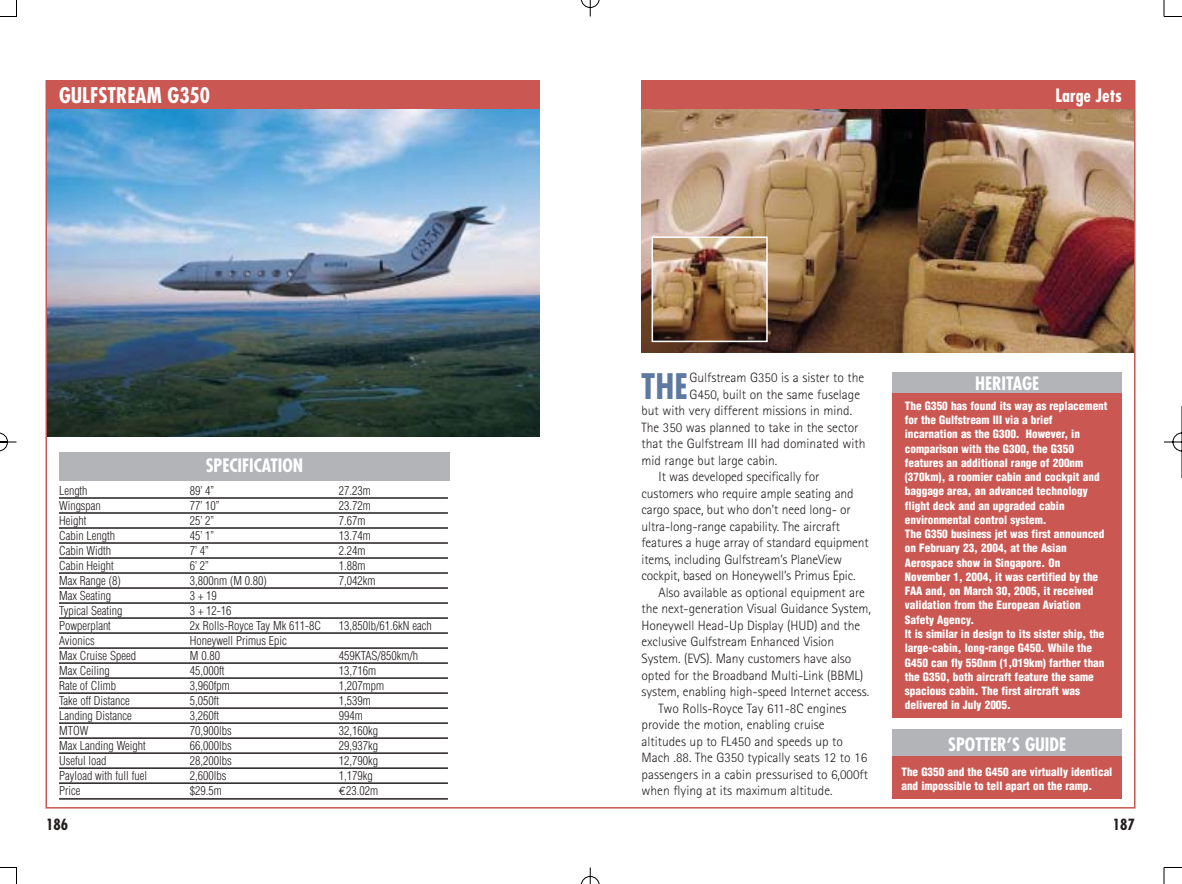
<style>
.page{position:relative;width:1182px;height:884px;background:#fff}
.page>*{position:absolute;margin:0;border:0;box-sizing:border-box;transform-origin:0 0}
.t1{font:700 condensed 34.2px "Futura";color:#5d78a1}
.t2{font:700 condensed 21px "Futura";color:#fff}
.t3{font:700 condensed 18px "Futura";color:#fff}
.t4{font:700 condensed 15px "Futura";color:#231f1f}
.t5{font:300 13.5px "Rotis Sans Serif";letter-spacing:-.005em;color:#231f1f}
.t6{font:300 condensed 12px "Helvetica";color:#231f1f}
.t7{font:900 condensed 11.25px/14.2px "Helvetica";color:#fff}
.s1{font-family:"Euro Mono";font-weight:400;font-stretch:normal}
</style>
<div class="page">
<img style="left:0;top:0;width:1182px;height:884px">
<h2 class="t2" style="left:59px;top:86px;width:153px">GULFSTREAM G350</h2>
<h3 class="t3" style="left:206px;top:457px;width:99px">SPECIFICATION</h3>
<p class="t6" style="left:59px;top:486px;width:30px">Length</p>
<p class="t6" style="left:190px;top:486px;width:26px">89’ 4”</p>
<p class="t6" style="left:339px;top:486px;width:33px">27.23m</p>
<p class="t6" style="left:59px;top:501px;width:43px">Wingspan</p>
<p class="t6" style="left:190px;top:501px;width:32px">77’ 10”</p>
<p class="t6" style="left:339px;top:501px;width:33px">23.72m</p>
<p class="t6" style="left:59px;top:516px;width:29px">Height</p>
<p class="t6" style="left:190px;top:516px;width:26px">25’ 2”</p>
<p class="t6" style="left:339px;top:516px;width:28px">7.67m</p>
<p class="t6" style="left:59px;top:531px;width:58px">Cabin Length</p>
<p class="t6" style="left:190px;top:531px;width:26px">45’ 1”</p>
<p class="t6" style="left:339px;top:531px;width:33px">13.74m</p>
<p class="t6" style="left:59px;top:546px;width:54px">Cabin Width</p>
<p class="t6" style="left:190px;top:546px;width:21px">7’ 4”</p>
<p class="t6" style="left:339px;top:546px;width:28px">2.24m</p>
<p class="t6" style="left:59px;top:561px;width:56px">Cabin Height</p>
<p class="t6" style="left:190px;top:561px;width:21px">6’ 2”</p>
<p class="t6" style="left:339px;top:561px;width:28px">1.88m</p>
<p class="t6" style="left:59px;top:576px;width:63px">Max Range (8)</p>
<p class="t6" style="left:190px;top:576px;width:79px">3,800nm (M 0.80)</p>
<p class="t6" style="left:339px;top:576px;width:38px">7,042km</p>
<p class="t6" style="left:59px;top:591px;width:54px">Max Seating</p>
<p class="t6" style="left:190px;top:591px;width:29px">3 + 19</p>
<p class="t6" style="left:59px;top:606px;width:65px">Typical Seating</p>
<p class="t6" style="left:190px;top:606px;width:43px">3 + 12-16</p>
<p class="t6" style="left:59px;top:621px;width:53px">Powperplant</p>
<p class="t6" style="left:190px;top:621px;width:133px">2x Rolls-Royce Tay Mk 611-8C</p>
<p class="t6" style="left:339px;top:621px;width:94px">13,850lb/61.6kN each</p>
<p class="t6" style="left:59px;top:636px;width:37px">Avionics</p>
<p class="t6" style="left:190px;top:636px;width:99px">Honeywell Primus Epic</p>
<p class="t6" style="left:59px;top:651px;width:79px">Max Cruise Speed</p>
<p class="t6" style="left:190px;top:651px;width:32px">M 0.80</p>
<p class="t6" style="left:339px;top:651px;width:81px">459KTAS/850km/h</p>
<p class="t6" style="left:59px;top:666px;width:52px">Max Ceiling</p>
<p class="t6" style="left:190px;top:666px;width:36px">45,000ft</p>
<p class="t6" style="left:339px;top:666px;width:39px">13,716m</p>
<p class="t6" style="left:59px;top:681px;width:59px">Rate of Climb</p>
<p class="t6" style="left:190px;top:681px;width:41px">3,960fpm</p>
<p class="t6" style="left:339px;top:681px;width:47px">1,207mpm</p>
<p class="t6" style="left:59px;top:696px;width:72px">Take off Distance</p>
<p class="t6" style="left:190px;top:696px;width:31px">5,050ft</p>
<p class="t6" style="left:339px;top:696px;width:33px">1,539m</p>
<p class="t6" style="left:59px;top:711px;width:74px">Landing Distance</p>
<p class="t6" style="left:190px;top:711px;width:31px">3,260ft</p>
<p class="t6" style="left:339px;top:711px;width:25px">994m</p>
<p class="t6" style="left:59px;top:726px;width:31px">MTOW</p>
<p class="t6" style="left:190px;top:726px;width:43px">70,900lbs</p>
<p class="t6" style="left:339px;top:726px;width:41px">32,160kg</p>
<p class="t6" style="left:59px;top:741px;width:88px">Max Landing Weight</p>
<p class="t6" style="left:190px;top:741px;width:43px">66,000lbs</p>
<p class="t6" style="left:339px;top:741px;width:41px">29,937kg</p>
<p class="t6" style="left:59px;top:756px;width:49px">Useful load</p>
<p class="t6" style="left:190px;top:756px;width:43px">28,200lbs</p>
<p class="t6" style="left:339px;top:756px;width:41px">12,790kg</p>
<p class="t6" style="left:59px;top:771px;width:90px">Payload with full fuel</p>
<p class="t6" style="left:190px;top:771px;width:38px">2,600lbs</p>
<p class="t6" style="left:339px;top:771px;width:35px">1,179kg</p>
<p class="t6" style="left:59px;top:786px;width:23px">Price</p>
<p class="t6" style="left:190px;top:786px;width:33px">$29.5m</p>
<p class="t6" style="left:339px;top:786px;width:41px"><span class="s1">€</span>23.02m</p>
<p class="t4" style="left:46px;top:817px;width:24px">186</p>
<h3 class="t3" style="left:1056px;top:87px;width:68px">Large Jets</h3>
<h1 class="t1" style="left:641px;top:371px;width:48px">THE</h1>
<p class="t5" style="left:689px;top:373px;width:176px">Gulfstream G350 is a sister to the</p>
<p class="t5" style="left:689px;top:389px;width:172px">G450, built on the same fuselage</p>
<p class="t5" style="left:642px;top:406px;width:212px">but with very different missions in mind.</p>
<p class="t5" style="left:642px;top:422px;width:219px">The 350 was planned to take in the sector</p>
<p class="t5" style="left:642px;top:439px;width:225px">that the Gulfstream III had dominated with</p>
<p class="t5" style="left:642px;top:455px;width:137px">mid range but large cabin.</p>
<p class="t5" style="left:659px;top:472px;width:162px">It was developed specifically for</p>
<p class="t5" style="left:642px;top:488px;width:214px">customers who require ample seating and</p>
<p class="t5" style="left:642px;top:505px;width:211px">cargo space, but who don’t need long- or</p>
<p class="t5" style="left:642px;top:521px;width:200px">ultra-long-range capability. The aircraft</p>
<p class="t5" style="left:642px;top:538px;width:229px">features a huge array of standard equipment</p>
<p class="t5" style="left:642px;top:554px;width:202px">items, including Gulfstream’s PlaneView</p>
<p class="t5" style="left:642px;top:571px;width:216px">cockpit, based on Honeywell’s Primus Epic.</p>
<p class="t5" style="left:659px;top:587px;width:208px">Also available as optional equipment are</p>
<p class="t5" style="left:642px;top:604px;width:231px">the next-generation Visual Guidance System,</p>
<p class="t5" style="left:642px;top:620px;width:220px">Honeywell Head-Up Display (HUD) and the</p>
<p class="t5" style="left:642px;top:637px;width:194px">exclusive Gulfstream Enhanced Vision</p>
<p class="t5" style="left:642px;top:653px;width:211px">System. (EVS). Many customers have also</p>
<p class="t5" style="left:642px;top:670px;width:223px">opted for the Broadband Multi-Link (BBML)</p>
<p class="t5" style="left:642px;top:686px;width:229px">system, enabling high-speed Internet access.</p>
<p class="t5" style="left:659px;top:703px;width:189px">Two Rolls-Royce Tay 611-8C engines</p>
<p class="t5" style="left:642px;top:719px;width:184px">provide the motion, enabling cruise</p>
<p class="t5" style="left:642px;top:736px;width:203px">altitudes up to FL450 and speeds up to</p>
<p class="t5" style="left:642px;top:752px;width:227px">Mach .88. The G350 typically seats 12 to 16</p>
<p class="t5" style="left:642px;top:769px;width:228px">passengers in a cabin pressurised to 6,000ft</p>
<p class="t5" style="left:642px;top:785px;width:193px">when flying at its maximum altitude.</p>
<h3 class="t3" style="left:975px;top:376px;width:66px">HERITAGE</h3>
<p class="t7" style="left:905px;top:399px;width:204px">The G350 has found its way as replacement for the Gulfstream III via a brief incarnation as the G300. However, in comparison with the G300, the G350 features an additional range of 200nm (370km), a roomier cabin and cockpit and baggage area, an advanced technology flight deck and an upgraded cabin environmental control system.<br>The G350 business jet was first announced on February 23, 2004, at the Asian Aerospace show in Singapore. On November 1, 2004, it was certified by the FAA and, on March 30, 2005, it received validation from the European Aviation Safety Agency.<br>It is similar in design to its sister ship, the large-cabin, long-range G450. While the G450 can fly 550nm (1,019km) farther than the G350, both aircraft feature the same spacious cabin. The first aircraft was delivered in July 2005.</p>
<h3 class="t3" style="left:948px;top:736px;width:119px">SPOTTER’S GUIDE</h3>
<p class="t7" style="left:901px;top:765px;width:213px">The G350 and the G450 are virtually identical and impossible to tell apart on the ramp.</p>
<p class="t4" style="left:1113px;top:817px;width:24px">187</p>
</div>
